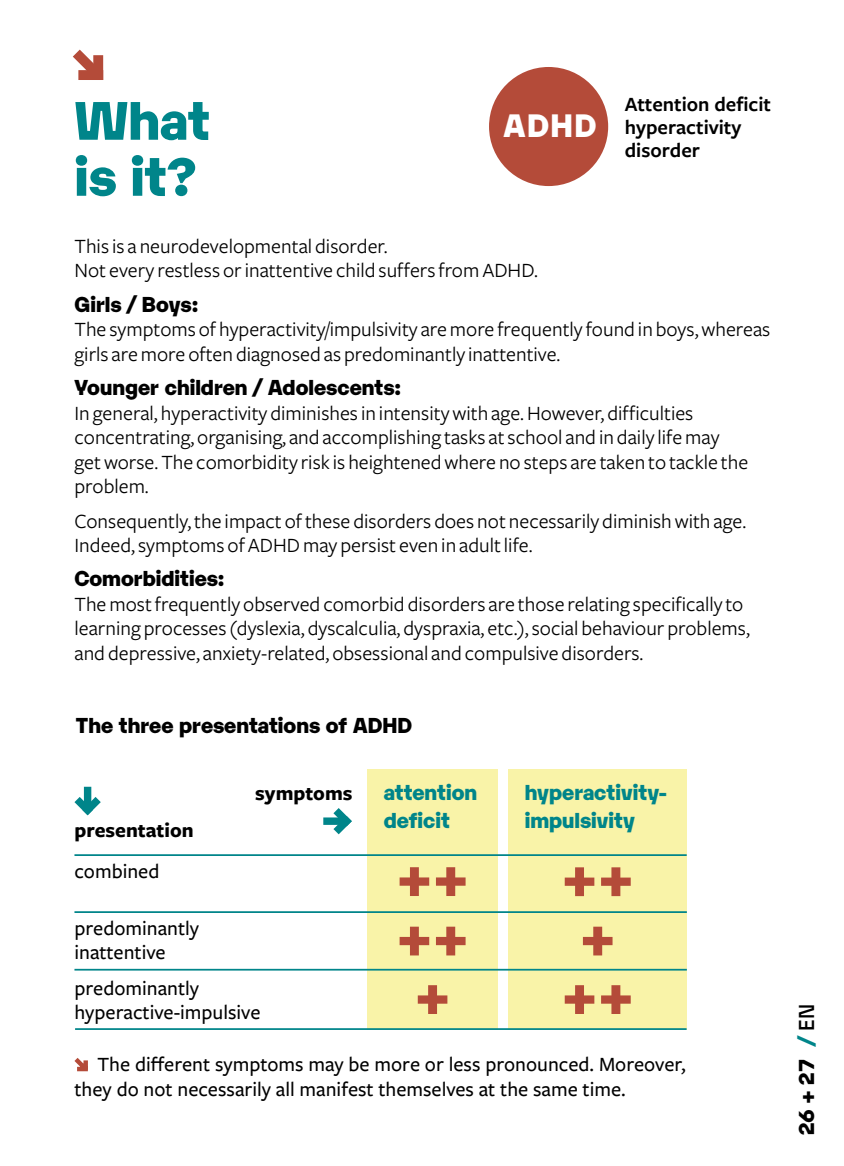
<style>
.page{position:relative;width:844px;height:1166px;background:#fff}
.page>*{position:absolute;margin:0;border:0;box-sizing:border-box;transform-origin:0 0}
.t1{font:900 55.12px/118px "Karelia";color:#b44b39;text-align:center}
.t2{font:900 52.5px/56px "Karelia";color:#00858a}
.t3{font:900 31.5px "Karelia";color:#fff}
.t4{font:21px/24.5px "Freight Sans";color:#000}
.t5{font:500 21px/24.2px "Freight Sans Pro";color:#000}
.t6{font:900 21px "Karelia";color:#000}
.t7{font:900 21px/28px "Karelia";color:#00858a}
.t8{font:600 21px/22.8px "Freight Sans Pro";color:#000}
.t9{font:700 21px "Freight Sans";color:#000}
.s1{color:#00858a}
.s2{font-weight:500}
</style>
<div class="page">
<svg style="left:73px;top:49px;width:31px;height:31px"></svg>
<div style="left:93px;top:55px;width:10px;height:25px;background:#b44b39"></div>
<div style="left:78px;top:70px;width:25px;height:10px;background:#b44b39"></div>
<svg style="left:74px;top:1058px;width:14px;height:14px"></svg>
<div style="left:508px;top:769px;width:178px;height:260px;background:#f9f3a8"></div>
<div style="left:367px;top:769px;width:130px;height:260px;background:#f9f3a8"></div>
<hr style="left:74px;top:911px;width:612px;height:2px;background:#00858a">
<hr style="left:74px;top:969px;width:612px;height:1px;background:#00858a">
<hr style="left:75px;top:1028px;width:611px;height:2px;background:#00858a">
<hr style="left:74px;top:854px;width:612px;height:2px;background:#00858a">
<div style="left:323px;top:817px;width:23px;height:8px;background:#00858a"></div>
<svg style="left:325px;top:808px;width:27px;height:27px"></svg>
<div style="left:84px;top:787px;width:7px;height:23px;background:#00858a"></div>
<svg style="left:74px;top:789px;width:27px;height:27px"></svg>
<div style="left:489px;top:67px;width:119px;height:119px;background:#b44b39;border-radius:50%"></div>
<h2 class="t2" style="left:74px;top:89px;width:137px">What is it?</h2>
<h3 class="t3" style="left:503px;top:101px;width:95px">ADHD</h3>
<p class="t8" style="left:624px;top:92px;width:148px">Attention deficit hyperactivity disorder</p>
<p class="t4" style="left:74px;top:234px;width:465px">This is a neurodevelopmental disorder.<br>Not every restless or inattentive child suffers from ADHD.</p>
<p class="t6" style="left:74px;top:288px;width:125px">Girls / Boys:</p>
<p class="t4" style="left:74px;top:317px;width:697px">The symptoms of hyperactivity/impulsivity are more frequently found in boys, whereas girls are more often diagnosed as predominantly inattentive.</p>
<p class="t6" style="left:74px;top:371px;width:328px">Younger children / Adolescents:</p>
<p class="t4" style="left:74px;top:401px;width:675px">In general, hyperactivity diminishes in intensity with age. However, difficulties concentrating, organising, and accomplishing tasks at school and in daily life may get worse. The comorbidity risk is heightened where no steps are taken to tackle the problem.</p>
<p class="t4" style="left:74px;top:509px;width:673px">Consequently, the impact of these disorders does not necessarily diminish with age.<br>Indeed, symptoms of ADHD may persist even in adult life.</p>
<p class="t6" style="left:74px;top:563px;width:152px">Comorbidities:</p>
<p class="t4" style="left:74px;top:592px;width:676px">The most frequently observed comorbid disorders are those relating specifically to learning processes (dyslexia, dyscalculia, dyspraxia, etc.), social behaviour problems, and depressive, anxiety-related, obsessional and compulsive disorders.</p>
<p class="t6" style="left:76px;top:710px;width:338px">The three presentations of ADHD</p>
<p class="t9" style="left:74px;top:819px;width:121px">presentation</p>
<p class="t5" style="left:74px;top:858px;width:86px">combined</p>
<p class="t9" style="left:255px;top:782px;width:99px">symptoms</p>
<p class="t5" style="left:74px;top:915px;width:126px">predominantly inattentive</p>
<p class="t5" style="left:74px;top:975px;width:187px">predominantly hyperactive-impulsive</p>
<p class="t7" style="left:383px;top:776px;width:95px">attention deficit</p>
<p class="t7" style="left:524px;top:776px;width:143px">hyperactivity&shy;impulsivity</p>
<h1 class="t1" style="left:561px;top:813px;width:74px">++</h1>
<h1 class="t1" style="left:396px;top:872px;width:74px">++</h1>
<h1 class="t1" style="left:579px;top:872px;width:38px">+</h1>
<h1 class="t1" style="left:396px;top:813px;width:74px">++ +</h1>
<h1 class="t1" style="left:561px;top:931px;width:74px">++</h1>
<p class="t5" style="left:74px;top:1051px;width:612px;text-indent:23px">The different symptoms may be more or less pronounced. Moreover, they do not necessarily all manifest themselves at the same time.</p>
<p class="t6" style="left:790px;top:1136px;width:134px;rotate:-90deg">26 + 27 <span class="s1">/</span> <span class="s2">EN</span></p>
</div>
